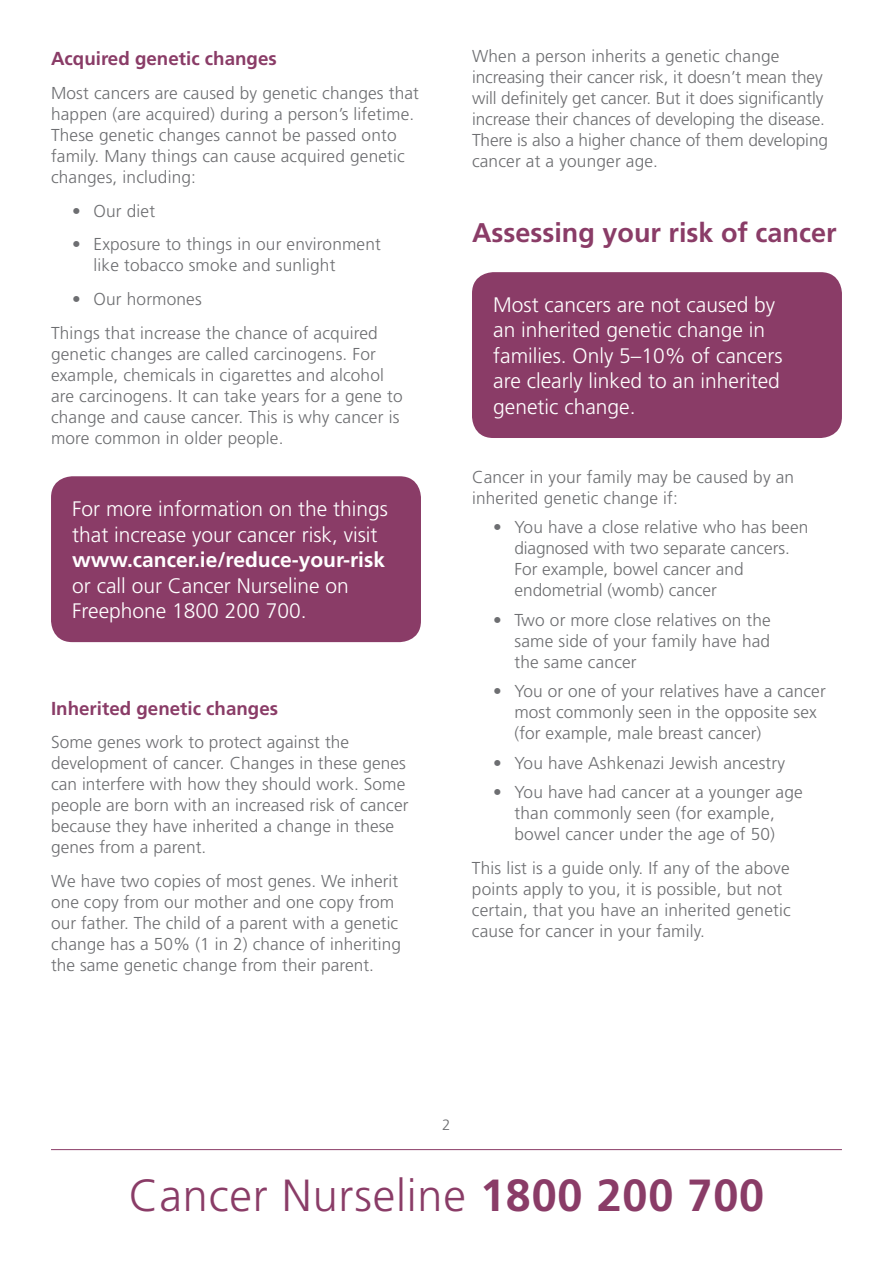
<style>
.page{position:relative;width:893px;height:1263px;background:#fff}
.page>*{position:absolute;margin:0;border:0;box-sizing:border-box;transform-origin:0 0}
.t1{font:300 45px "Frutiger";letter-spacing:.02em;color:#8a3c67}
.t2{font:700 27px "Frutiger";color:#8a3c67}
.t3{font:300 21px/25.5px "Frutiger";color:#fff}
.t4{font:700 21px "Frutiger";color:#fff}
.t5{font:700 18.75px "Frutiger";color:#8a3c67}
.t6{font:300 17.25px/21px "Frutiger";letter-spacing:.01em;color:#6d6e71}
.t7{font:300 15px "Frutiger";color:#6d6e71}
.s1{font-weight:700}
</style>
<div class="page">
<hr style="left:51px;top:1149px;width:791px;height:1px;background:#8a3c67">
<div style="left:51px;top:476px;width:370px;height:166px;background:#8a3c67;border-radius:21px"></div>
<div style="left:472px;top:272px;width:370px;height:166px;background:#8a3c67;border-radius:21px"></div>
<p class="t5" style="left:51px;top:48px;width:227px">Acquired genetic changes</p>
<p class="t6" style="left:51px;top:83px;width:369px">Most cancers are caused by genetic changes that happen (are acquired) during a person’s lifetime.<br>These genetic changes cannot be passed onto family. Many things can cause acquired genetic changes, including:</p>
<p class="t6" style="left:72px;top:200px;width:84px">• Our diet</p>
<p class="t6" style="left:94px;top:234px;width:289px;text-indent:-21px">• Exposure to things in our environment like tobacco smoke and sunlight</p>
<p class="t6" style="left:51px;top:283px;width:328px;line-height:33.8px;text-indent:21px">• Our hormones<br>Things that increase the chance of acquired</p>
<p class="t6" style="left:51px;top:344px;width:353px">genetic changes are called carcinogens. For example, chemicals in cigarettes and alcohol are carcinogens. It can take years for a gene to change and cause cancer. This is why cancer is more common in older people.</p>
<p class="t3" style="left:72px;top:496px;width:317px">For more information on the things that increase your cancer risk, visit</p>
<p class="t4" style="left:72px;top:547px;width:314px">www.cancer.ie/reduce-your-risk</p>
<p class="t3" style="left:72px;top:573px;width:278px">or call our Cancer Nurseline on<br>Freephone 1800 200 700.</p>
<p class="t5" style="left:51px;top:697px;width:229px">Inherited genetic changes</p>
<p class="t6" style="left:51px;top:732px;width:359px">Some genes work to protect against the development of cancer. Changes in these genes can interfere with how they should work. Some people are born with an increased risk of cancer because they have inherited a change in these genes from a parent.</p>
<p class="t6" style="left:51px;top:871px;width:351px">We have two copies of most genes. We inherit one copy from our mother and one copy from our father. The child of a parent with a genetic change has a 50% (1 in 2) chance of inheriting the same genetic change from their parent.</p>
<p class="t6" style="left:472px;top:46px;width:358px">When a person inherits a genetic change increasing their cancer risk, it doesn’t mean they will definitely get cancer. But it does significantly increase their chances of developing the disease.<br>There is also a higher chance of them developing cancer at a younger age.</p>
<h2 class="t2" style="left:472px;top:217px;width:366px">Assessing your risk of cancer</h2>
<p class="t3" style="left:493px;top:292px;width:291px">Most cancers are not caused by an inherited genetic change in families. Only 5–10% of cancers are clearly linked to an inherited genetic change.</p>
<p class="t6" style="left:472px;top:466px;width:324px">Cancer in your family may be caused by an inherited genetic change if:</p>
<p class="t6" style="left:514px;top:517px;width:295px;text-indent:-21px">• You have a close relative who has been diagnosed with two separate cancers.<br>For example, bowel cancer and endometrial (womb) cancer</p>
<p class="t6" style="left:514px;top:609px;width:258px;text-align:justify;text-indent:-21px">• Two or more close relatives on the same side of your family have had the same cancer</p>
<p class="t6" style="left:514px;top:681px;width:313px;text-indent:-21px">• You or one of your relatives have a cancer most commonly seen in the opposite sex (for example, male breast cancer)</p>
<p class="t6" style="left:493px;top:752px;width:293px">• You have Ashkenazi Jewish ancestry</p>
<p class="t6" style="left:493px;top:782px;width:311px;text-align:center">• You have had cancer at a younger age than commonly seen (for example, bowel cancer under the age of 50)</p>
<p class="t6" style="left:472px;top:857px;width:320px">This list is a guide only. If any of the above points apply to you, it is possible, but not certain, that you have an inherited genetic cause for cancer in your family.</p>
<p class="t7" style="left:442px;top:1116px;width:10px">2</p>
<h1 class="t1" style="left:129px;top:1169px;width:637px">Cancer Nurseline <span class="s1">1800 200 700</span></h1>
</div>
